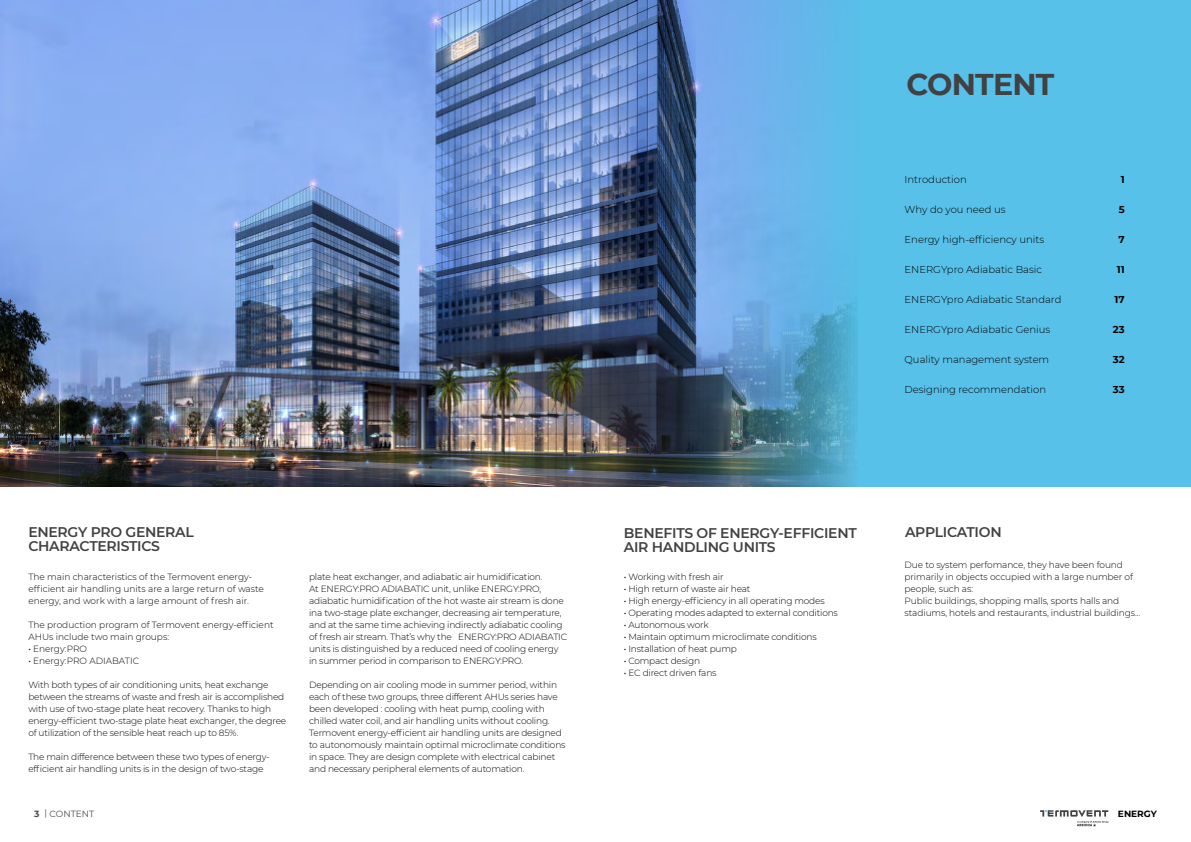
<style>
.page{position:relative;width:1191px;height:842px;background:#fff}
.page>*{position:absolute;margin:0;border:0;box-sizing:border-box;transform-origin:0 0}
.t1{font:700 30px "Montserrat";letter-spacing:-.025em;color:#414042}
.t2{font:600 14px/14px "Montserrat";letter-spacing:-.02em;color:#414042}
.t3{font:300 10px "Montserrat";color:#000}
.t4{font:700 10px "Montserrat";color:#000}
.t5{font:300 9px/12px "Montserrat";letter-spacing:-.02em;color:#000}
.t6{font:300 9px/12px "Montserrat";color:#000}
.t7{font:9px "Montserrat";color:#4d4d4f}
.t8{font:700 9px "Montserrat";color:#000}
.s1{font-weight:400}
.s2{font-weight:700}
</style>
<div class="page">
<div style="left:581px;top:0;width:610px;height:487px;background:#57c1e9"></div>
<img style="left:0;top:0;width:857px;height:487px">
<svg style="left:1040px;top:810px;width:68px;height:16px"></svg>
<h1 class="t1" style="left:906px;top:63px;width:150px">CONTENT</h1>
<p class="t3" style="left:904px;top:172px;width:64px">Introduction</p>
<p class="t4" style="left:1120px;top:172px;width:5px">1</p>
<p class="t3" style="left:904px;top:202px;width:103px">Why do you need us</p>
<p class="t4" style="left:1118px;top:202px;width:7px">5</p>
<p class="t3" style="left:904px;top:232px;width:141px">Energy high-efficiency units</p>
<p class="t4" style="left:1118px;top:232px;width:8px">7</p>
<p class="t3" style="left:904px;top:262px;width:139px">ENERGYpro Adiabatic Basic</p>
<p class="t4" style="left:1116px;top:262px;width:9px">11</p>
<p class="t3" style="left:904px;top:292px;width:158px">ENERGYpro Adiabatic Standard</p>
<p class="t4" style="left:1114px;top:292px;width:12px">17</p>
<p class="t3" style="left:904px;top:322px;width:147px">ENERGYpro Adiabatic Genius</p>
<p class="t4" style="left:1112px;top:322px;width:13px">23</p>
<p class="t3" style="left:904px;top:352px;width:146px">Quality management system</p>
<p class="t4" style="left:1112px;top:352px;width:13px">32</p>
<p class="t3" style="left:904px;top:382px;width:143px">Designing recommendation</p>
<p class="t4" style="left:1112px;top:382px;width:13px">33</p>
<h2 class="t2" style="left:28px;top:525px;width:167px">ENERGY PRO GENERAL<br>CHARACTERISTICS</h2>
<h2 class="t2" style="left:905px;top:525px;width:98px">APPLICATION</h2>
<h2 class="t2" style="left:624px;top:525px;width:234px">BENEFITS OF ENERGY-EFFICIENT<br>AIR HANDLING UNITS</h2>
<p class="t6" style="left:28px;top:571px;width:237px">The main characteristics of the Termovent energy&shy;efficient air handling units are a large return of waste energy, and work with a large amount of fresh air.</p>
<p class="t6" style="left:28px;top:619px;width:247px">The production program of Termovent energy-efficient<br>AHUs include two main groups:</p>
<p class="t6" style="left:28px;top:643px;width:60px"><span class="s1">•</span> Energy:PRO</p>
<p class="t6" style="left:28px;top:655px;width:112px"><span class="s1">•</span> Energy:PRO ADIABATIC</p>
<p class="t5" style="left:28px;top:679px;width:259px">With both types of air conditioning units, heat exchange between the streams of waste and fresh air is accomplished with use of two-stage plate heat recovery. Thanks to high energy-efficient two-stage plate heat exchanger, the degree of utilization of the sensible heat reach up to 85%.</p>
<p class="t5" style="left:28px;top:751px;width:243px">The main difference between these two types of energy&shy;efficient air handling units is in the design of two-stage</p>
<p class="t5" style="left:309px;top:571px;width:259px">plate heat exchanger, and adiabatic air humidification.<br>At ENERGY:PRO ADIABATIC unit, unlike ENERGY:PRO, adiabatic humidification of the hot waste air stream is done ina two-stage plate exchanger, decreasing air temperature, and at the same time achieving indirectly adiabatic cooling of fresh air stream. That’s why the ENERGY:PRO ADIABATIC units is distinguished by a reduced need of cooling energy in summer period in comparison to ENERGY:PRO.</p>
<p class="t5" style="left:309px;top:679px;width:258px">Depending on air cooling mode in summer period, within each of these two groups, three different AHUs series have been developed : cooling with heat pump, cooling with chilled water coil, and air handling units without cooling.<br>Termovent energy-efficient air handling units are designed to autonomously maintain optimal microclimate conditions in space. They are design complete with electrical cabinet and necessary peripheral elements of automation.</p>
<p class="t5" style="left:624px;top:571px;width:101px"><span class="s1">•</span> Working with fresh air</p>
<p class="t5" style="left:624px;top:583px;width:128px"><span class="s1">•</span> High return of waste air heat</p>
<p class="t5" style="left:624px;top:595px;width:202px"><span class="s1">•</span> High energy-efficiency in all operating modes</p>
<p class="t5" style="left:624px;top:607px;width:215px"><span class="s1">•</span> Operating modes adapted to external conditions</p>
<p class="t5" style="left:624px;top:619px;width:86px"><span class="s1">•</span> Autonomous work</p>
<p class="t5" style="left:624px;top:631px;width:194px"><span class="s1">•</span> Maintain optimum microclimate conditions</p>
<p class="t5" style="left:624px;top:643px;width:114px"><span class="s1">•</span> Installation of heat pump</p>
<p class="t5" style="left:624px;top:655px;width:78px"><span class="s1">•</span> Compact design</p>
<p class="t5" style="left:624px;top:667px;width:94px"><span class="s1">•</span> EC direct driven fans</p>
<p class="t5" style="left:904px;top:559px;width:237px">Due to system perfomance, they have been found primarily in objects occupied with a large number of people, such as:<br>Public buildings, shopping malls, sports halls and stadiums, hotels and restaurants, industrial buildings...</p>
<p class="t7" style="left:34px;top:807px;width:62px"><span class="s2">3</span> | CONTENT</p>
<p class="t8" style="left:1118px;top:807px;width:40px">ENERGY</p>
</div>
